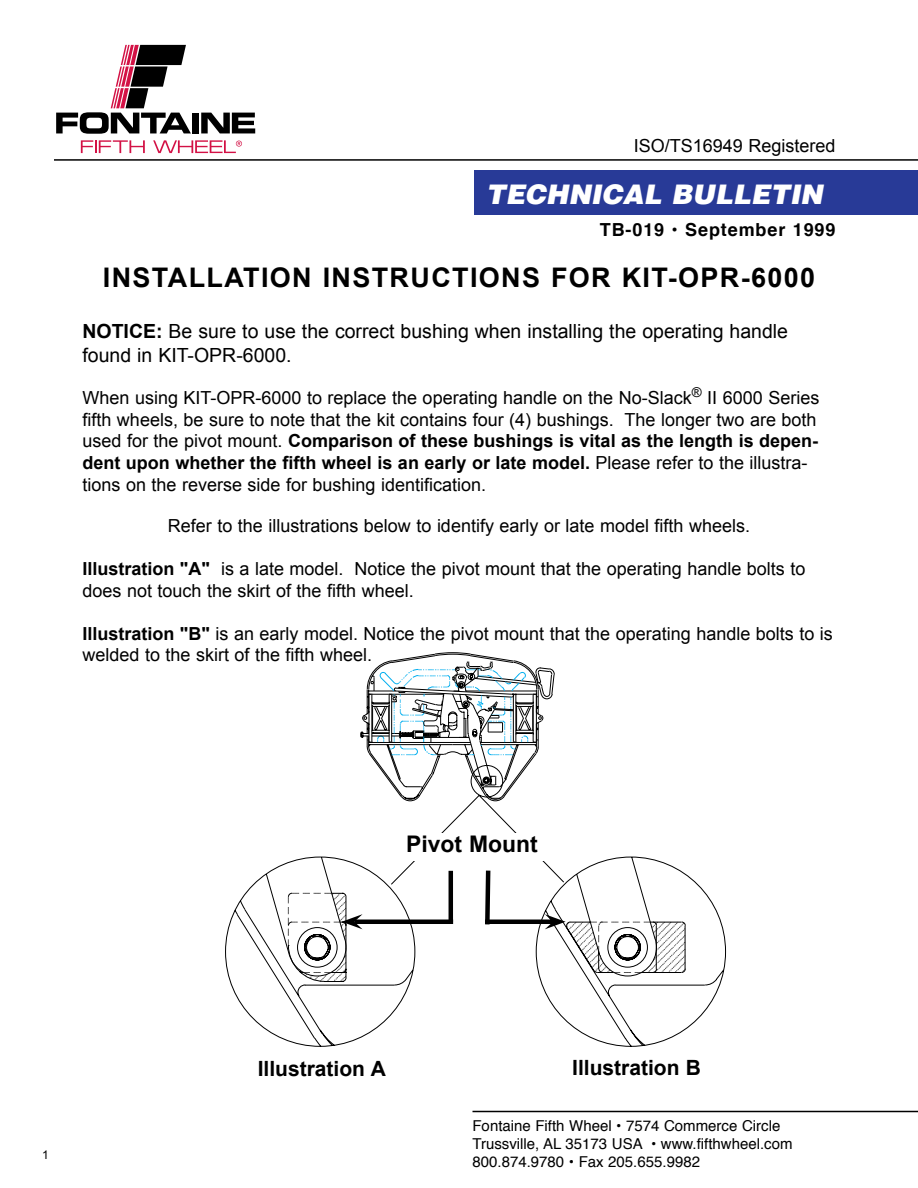
<style>
.page{position:relative;width:918px;height:1188px;background:#fff}
.page>*{position:absolute;margin:0;border:0;box-sizing:border-box;transform-origin:0 0}
.t1{font:700 27px "Arial";letter-spacing:.05em;color:#000}
.t2{font:italic 900 27px "Helvetica";color:#fff}
.t3{font:700 22.95px "Arial";color:#000}
.t4{font:700 21px "Arial";color:#000}
.t5{font:19.5px/23.4px "Arial";color:#000}
.t6{font:18px/21.6px "Arial";color:#000}
.t7{font:700 18px "Helvetica";letter-spacing:.05em;color:#000}
.t8{font:15px/18px "Helvetica";color:#000}
.t9{font:12px "Arial";color:#000}
.s1{font-weight:700}
</style>
<div class="page">
<svg style="left:56px;top:45px;width:135px;height:89px"></svg>
<div style="left:192px;top:113px;width:7px;height:20px;background:#000"></div>
<svg style="left:201px;top:113px;width:54px;height:20px"></svg>
<svg style="left:81px;top:140px;width:64px;height:13px"></svg>
<svg style="left:153px;top:140px;width:89px;height:13px"></svg>
<hr style="left:54px;top:159px;width:864px;height:2px;background:#000">
<hr style="left:472px;top:1111px;width:446px;height:1px;background:#000">
<div style="left:475px;top:170px;width:443px;height:45px;background:#283a97"></div>
<svg style="left:377px;top:652px;width:152px;height:15px"></svg>
<svg style="left:225px;top:667px;width:501px;height:380px"></svg>
<div style="left:400px;top:833px;width:144px;height:27px;background:#fff"></div>
<svg style="left:288px;top:866px;width:398px;height:116px"></svg>
<p class="t6" style="left:634px;top:135px;width:203px">ISO/TS16949 Registered</p>
<h1 class="t2" style="left:486px;top:176px;width:338px">TECHNICAL BULLETIN</h1>
<p class="t7" style="left:600px;top:216px;width:237px">TB-019 • September 1999</p>
<h1 class="t1" style="left:103px;top:260px;width:714px">INSTALLATION INSTRUCTIONS FOR KIT-OPR-6000</h1>
<p class="t5" style="left:82px;top:320px;width:707px"><span class="s1">NOTICE:</span> Be sure to use the correct bushing when installing the operating handle found in KIT-OPR-6000.</p>
<p class="t6" style="left:82px;top:387px;width:738px">When using KIT-OPR-6000 to replace the operating handle on the No-Slack<sup>®</sup> II 6000 Series fifth wheels, be sure to note that the kit contains four (4) bushings. The longer two are both used for the pivot mount. <span class="s1">Comparison of these bushings is vital as the length is depen&shy;dent upon whether the fifth wheel is an early or late model.</span> Please refer to the illustra&shy;tions on the reverse side for bushing identification.</p>
<p class="t6" style="left:168px;top:515px;width:584px">Refer to the illustrations below to identify early or late model fifth wheels.</p>
<p class="t6" style="left:82px;top:558px;width:724px"><span class="s1">Illustration "A"</span> is a late model. Notice the pivot mount that the operating handle bolts to does not touch the skirt of the fifth wheel.</p>
<p class="t6" style="left:82px;top:623px;width:752px"><span class="s1">Illustration "B"</span> is an early model. Notice the pivot mount that the operating handle bolts to is welded to the skirt of the fifth wheel.</p>
<p class="t3" style="left:406px;top:829px;width:133px">Pivot Mount</p>
<p class="t9" style="left:42px;top:1147px;width:8px">1</p>
<p class="t4" style="left:258px;top:1054px;width:130px">Illustration A</p>
<p class="t4" style="left:572px;top:1054px;width:130px">Illustration B</p>
<p class="t8" style="left:472px;top:1117px;width:322px">Fontaine Fifth Wheel • 7574 Commerce Circle<br>Trussville, AL 35173 USA • www.fifthwheel.com<br>800.874.9780 • Fax 205.655.9982</p>
</div>
